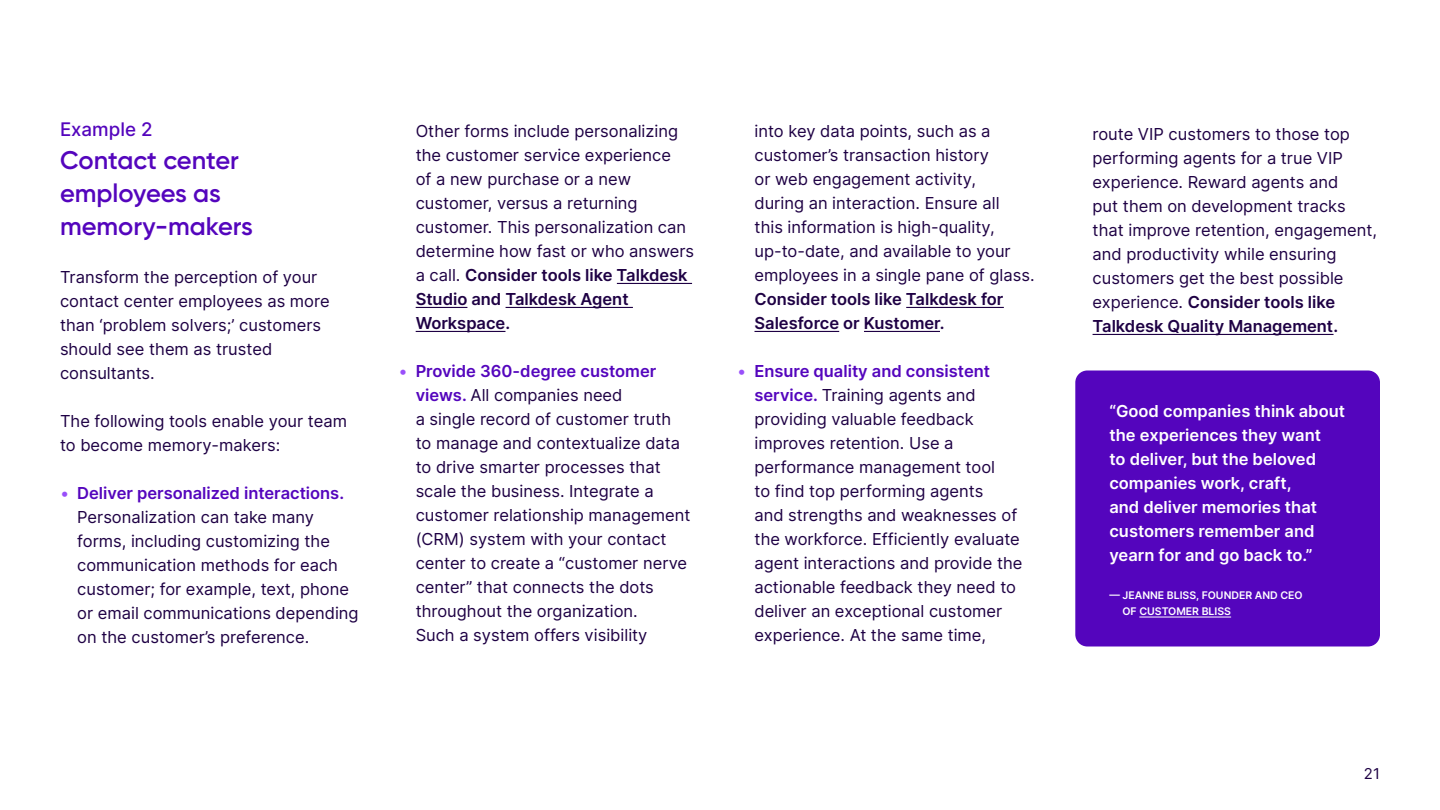
<style>
.page{position:relative;width:1440px;height:810px;background:#fff}
.page>*{position:absolute;margin:0;border:0;box-sizing:border-box;transform-origin:0 0}
.t1{font:600 25.5px/33px "Gilroy";color:#5405bd}
.t2{font:500 18.75px "Inter";color:#5405bd}
.t3{font:16.5px/24px "Inter";color:#1e0044}
.t4{font:600 16.5px/24px "Inter";color:#fff}
.t5{font:600 16.5px/24px "Inter";color:#1e0044}
.t6{font:15px "Inter";color:#1e0044}
.t7{font:600 10.5px/16.5px "Inter";color:#fff}
.s1{color:#994ffa}
.s2{font-weight:600;color:#5405bd}
.s3{font-weight:600}
</style>
<div class="page">
<hr style="left:617px;top:283px;width:75px;height:1px;background:#1e0044">
<hr style="left:416px;top:307px;width:51px;height:1px;background:#1e0044">
<hr style="left:506px;top:307px;width:127px;height:1px;background:#1e0044">
<hr style="left:416px;top:331px;width:89px;height:1px;background:#1e0044">
<hr style="left:906px;top:307px;width:98px;height:1px;background:#1e0044">
<hr style="left:754px;top:331px;width:85px;height:1px;background:#1e0044">
<hr style="left:864px;top:331px;width:76px;height:1px;background:#1e0044">
<hr style="left:1093px;top:334px;width:241px;height:1px;background:#1e0044">
<div style="left:1075px;top:370px;width:305px;height:276px;background:#5405bd;border-radius:12px"></div>
<hr style="left:1139px;top:617px;width:92px;height:1px;background:#fff">
<p class="t2" style="left:60px;top:116px;width:94px">Example 2</p>
<h1 class="t1" style="left:60px;top:144px;width:194px">Contact center employees as memory-makers</h1>
<p class="t3" style="left:60px;top:265px;width:271px">Transform the perception of your contact center employees as more than ‘problem solvers;’ customers should see them as trusted consultants.</p>
<p class="t3" style="left:60px;top:409px;width:289px">The following tools enable your team to become memory-makers:</p>
<p class="t3" style="left:77px;top:481px;width:283px;text-indent:-17px"><span class="s1">•</span> <span class="s2">Deliver personalized interactions.<br></span>Personalization can take many forms, including customizing the communication methods for each customer; for example, text, phone or email communications depending on the customer’s preference.</p>
<p class="t3" style="left:416px;top:118px;width:280px">Other forms include personalizing the customer service experience<br>of a new purchase or a new customer, versus a returning customer. This personalization can determine how fast or who answers a call. <span class="s3">Consider tools like Talkdesk<br>Studio and Talkdesk Agent<br>Workspace.</span></p>
<p class="t3" style="left:416px;top:358px;width:276px;text-indent:-17px"><span class="s1">•</span> <span class="s2">Provide 360-degree customer views.</span> All companies need<br>a single record of customer truth to manage and contextualize data to drive smarter processes that scale the business. Integrate a customer relationship management (CRM) system with your contact center to create a “customer nerve center” that connects the dots throughout the organization.<br>Such a system offers visibility</p>
<p class="t3" style="left:754px;top:118px;width:282px">into key data points, such as a customer’s transaction history<br>or web engagement activity,<br>during an interaction. Ensure all<br>this information is high-quality, up-to-date, and available to your employees in a single pane of glass.</p>
<p class="t5" style="left:754px;top:286px;width:251px">Consider tools like Talkdesk for<br>Salesforce or Kustomer.</p>
<p class="t3" style="left:754px;top:358px;width:270px;text-indent:-17px"><span class="s1">•</span> <span class="s2">Ensure quality and consistent service.</span> Training agents and providing valuable feedback improves retention. Use a performance management tool<br>to find top performing agents<br>and strengths and weaknesses of the workforce. Efficiently evaluate agent interactions and provide the actionable feedback they need to deliver an exceptional customer experience. At the same time,</p>
<p class="t3" style="left:1093px;top:121px;width:286px">route VIP customers to those top performing agents for a true VIP experience. Reward agents and<br>put them on development tracks that improve retention, engagement, and productivity while ensuring customers get the best possible experience. <span class="s3">Consider tools like<br>Talkdesk Quality Management.</span></p>
<p class="t4" style="left:1109px;top:399px;width:237px">“Good companies think about the experiences they want<br>to deliver, but the beloved companies work, craft,<br>and deliver memories that customers remember and yearn for and go back to.”</p>
<p class="t7" style="left:1122px;top:587px;width:182px;text-indent:-13px">— JEANNE BLISS, FOUNDER AND CEO<br>OF CUSTOMER BLISS</p>
<p class="t6" style="left:1364px;top:763px;width:18px">21</p>
</div>
